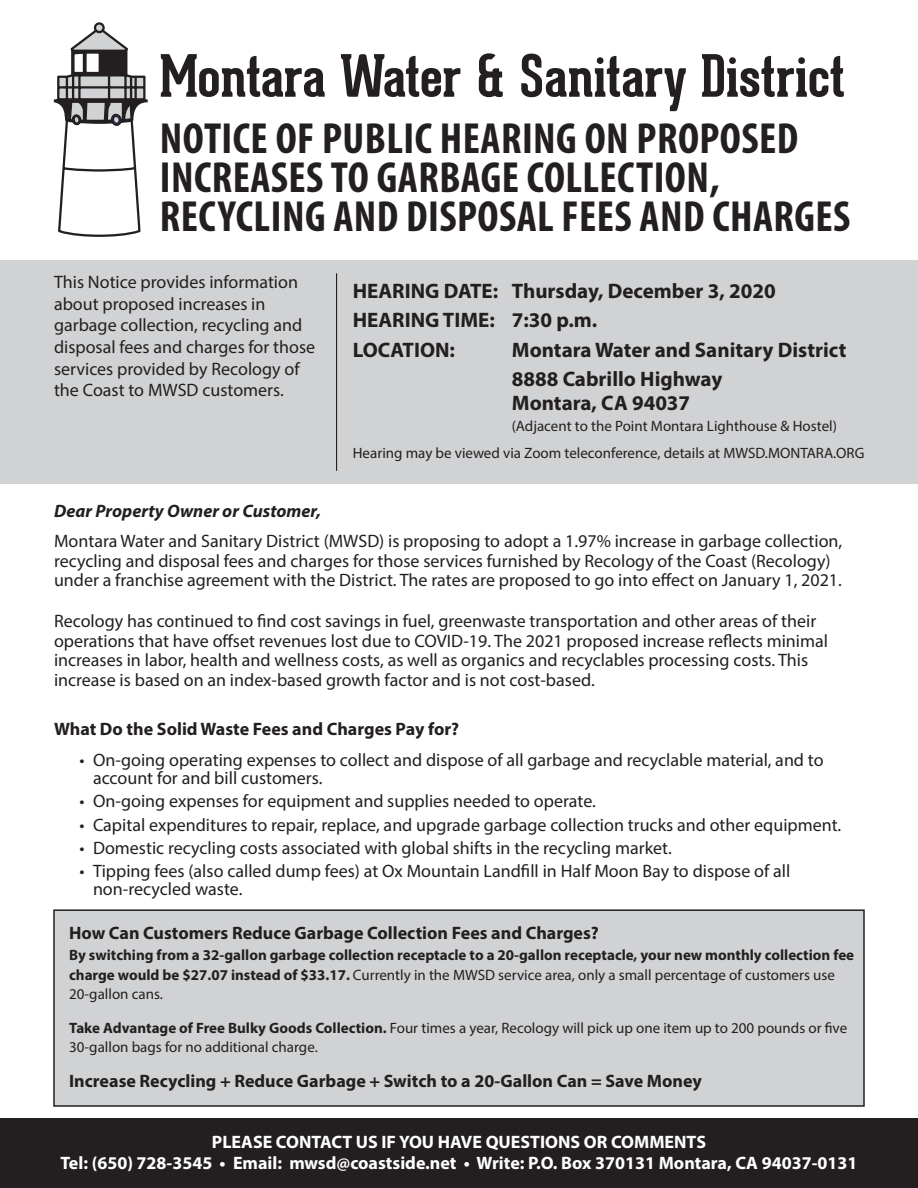
<style>
.page{position:relative;width:918px;height:1188px;background:#fff}
.page>*{position:absolute;margin:0;border:0;box-sizing:border-box;transform-origin:0 0}
.t1{font:700 57px "Geared Slab";color:#231f20}
.t2{font:700 condensed 43.8px/38.8px "Myriad Pro";letter-spacing:.01em;color:#231f20}
.t3{font:700 21px "Myriad Pro";color:#231f20}
.t4{font:18px/19.5px "Myriad Pro";color:#231f20}
.t5{font:700 18px "Myriad Pro";color:#231f20}
.t6{font:700 18px "Myriad Pro";color:#fff}
.t7{font:italic 700 18px "Myriad Pro";color:#231f20}
.t8{font:15px/18.8px "Myriad Pro";color:#231f20}
.t9{font:700 15px/19.2px "Myriad Pro";color:#231f20}
.s1{font-weight:400}
.s2{font-weight:700}
</style>
<div class="page">
<svg style="left:54px;top:27px;width:94px;height:210px"></svg>
<div style="left:95px;top:23px;width:9px;height:9px;background:#d1d2d4;border-radius:50%"></div>
<div style="left:94px;top:22px;width:11px;height:11px;border:2px solid #231f20;border-radius:50%"></div>
<div style="left:0;top:260px;width:918px;height:224px;background:#d1d2d4"></div>
<div style="left:54px;top:910px;width:810px;height:196px;background:#d1d2d4"></div>
<div style="left:53px;top:909px;width:812px;height:198px;border:2px solid #231f20"></div>
<div style="left:0;top:1119px;width:918px;height:69px;background:#231f20"></div>
<hr style="left:336px;top:273px;width:1px;height:198px;background:#231f20">
<p class="t1" style="left:160px;top:40px;width:687px">Montara Water &amp; Sanitary District</p>
<p class="t2" style="left:160px;top:118px;width:692px">NOTICE OF PUBLIC HEARING ON PROPOSED<br>INCREASES TO GARBAGE COLLECTION,<br>RECYCLING AND DISPOSAL FEES AND CHARGES</p>
<p class="t4" style="left:54px;top:271px;width:263px;line-height:21.6px">This Notice provides information about proposed increases in garbage collection, recycling and disposal fees and charges for those services provided by Recology of the Coast to MWSD customers.</p>
<p class="t3" style="left:353px;top:277px;width:424px">HEARING DATE: Thursday, December 3, 2020</p>
<p class="t3" style="left:353px;top:307px;width:246px">HEARING TIME: 7:30 p.m.</p>
<p class="t3" style="left:353px;top:336px;width:104px">LOCATION:</p>
<p class="t3" style="left:512px;top:336px;width:336px">Montara Water and Sanitary District</p>
<p class="t3" style="left:512px;top:365px;width:212px">8888 Cabrillo Highway</p>
<p class="t3" style="left:512px;top:389px;width:180px">Montara, CA 94037</p>
<p class="t8" style="left:512px;top:417px;width:327px">(Adjacent to the Point Montara Lighthouse &amp; Hostel)</p>
<p class="t8" style="left:353px;top:443px;width:513px">Hearing may be viewed via Zoom teleconference, details at MWSD.MONTARA.ORG</p>
<p class="t7" style="left:54px;top:499px;width:269px">Dear Property Owner or Customer,</p>
<p class="t4" style="left:54px;top:531px;width:790px">Montara Water and Sanitary District (MWSD) is proposing to adopt a 1.97% increase in garbage collection, recycling and disposal fees and charges for those services furnished by Recology of the Coast (Recology) under a franchise agreement with the District. The rates are proposed to go into effect on January 1, 2021.</p>
<p class="t4" style="left:54px;top:611px;width:776px">Recology has continued to find cost savings in fuel, greenwaste transportation and other areas of their operations that have offset revenues lost due to COVID-19. The 2021 proposed increase reflects minimal increases in labor, health and wellness costs, as well as organics and recyclables processing costs. This increase is based on an index-based growth factor and is not cost-based.</p>
<p class="t5" style="left:54px;top:717px;width:407px">What Do the Solid Waste Fees and Charges Pay for?</p>
<p class="t4" style="left:93px;top:750px;width:732px;line-height:18px;text-indent:-14px">• On-going operating expenses to collect and dispose of all garbage and recyclable material, and to account for and bill customers.</p>
<p class="t4" style="left:80px;top:791px;width:518px">• On-going expenses for equipment and supplies needed to operate.</p>
<p class="t4" style="left:80px;top:815px;width:763px">• Capital expenditures to repair, replace, and upgrade garbage collection trucks and other equipment.</p>
<p class="t4" style="left:80px;top:838px;width:594px">• Domestic recycling costs associated with global shifts in the recycling market.</p>
<p class="t4" style="left:93px;top:862px;width:699px;line-height:18px;text-indent:-14px">• Tipping fees (also called dump fees) at Ox Mountain Landfill in Half Moon Bay to dispose of all non-recycled waste.</p>
<p class="t5" style="left:69px;top:921px;width:531px">How Can Customers Reduce Garbage Collection Fees and Charges?</p>
<p class="t9" style="left:69px;top:945px;width:787px">By switching from a 32-gallon garbage collection receptacle to a 20-gallon receptacle, your new monthly collection fee charge would be $27.07 instead of $33.17. <span class="s1">Currently in the MWSD service area, only a small percentage of customers use<br>20-gallon cans.</span></p>
<p class="t8" style="left:69px;top:1019px;width:780px"><span class="s2">Take Advantage of Free Bulky Goods Collection.</span> Four times a year, Recology will pick up one item up to 200 pounds or five<br>30-gallon bags for no additional charge.</p>
<p class="t5" style="left:69px;top:1069px;width:634px">Increase Recycling + Reduce Garbage + Switch to a 20-Gallon Can = Save Money</p>
<p class="t6" style="left:212px;top:1130px;width:496px">PLEASE CONTACT US IF YOU HAVE QUESTIONS OR COMMENTS</p>
<p class="t6" style="left:61px;top:1151px;width:798px">Tel: (650) 728-3545 • Email: mwsd@coastside.net • Write: P.O. Box 370131 Montara, CA 94037-0131</p>
</div>
